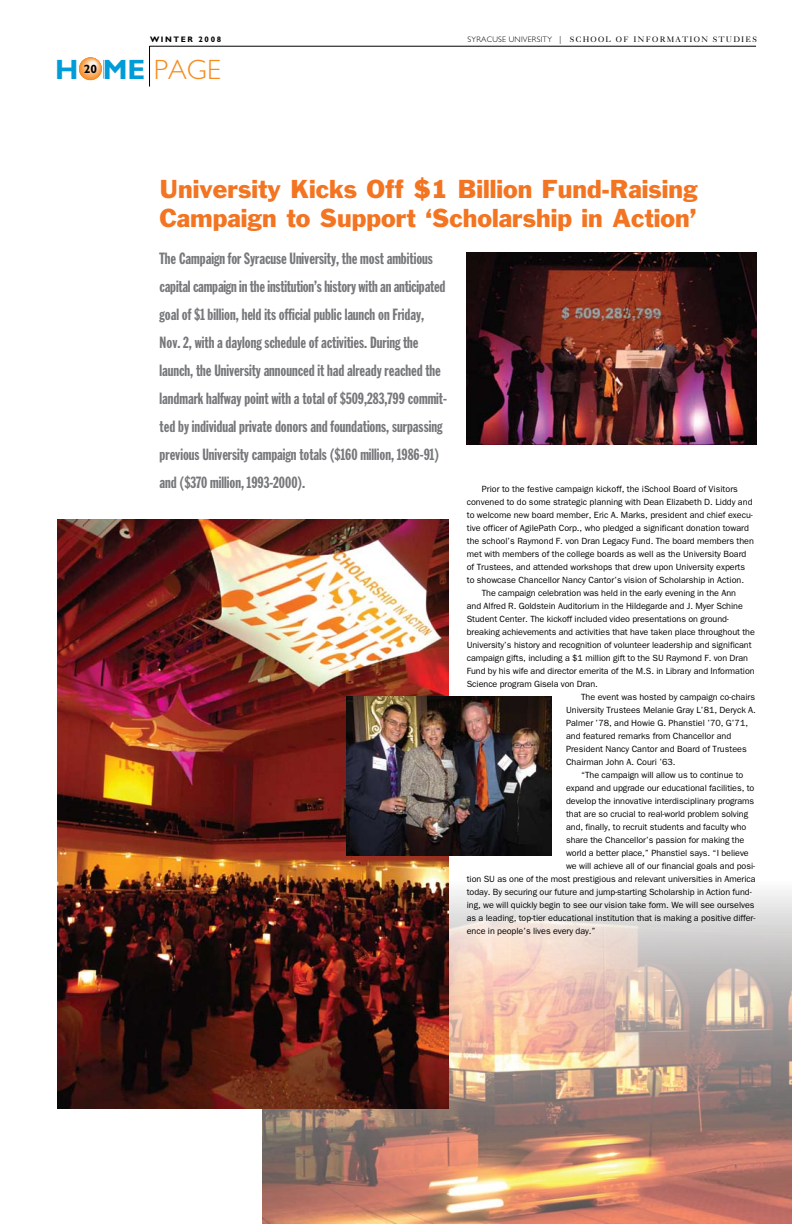
<style>
.page{position:relative;width:792px;height:1224px;background:#fff}
.page>*{position:absolute;margin:0;border:0;box-sizing:border-box;transform-origin:0 0}
.t1{font:700 28px "Gill Sans";color:#009cd7}
.t2{font:24px/28.8px "Franklin Gothic Std";color:#f37421}
.t3{font:16px/28px "Franklin Gothic Std Extra Cond";color:#77787b}
.t4{font:700 12px "Gill Sans";color:#000}
.t5{font:9px "Franklin Gothic";letter-spacing:-.005em;color:#000}
.t6{font:300 8px "Gill Sans";letter-spacing:.025em;color:#000}
.t7{font:8px "Caslon Five Forty";letter-spacing:.155em;color:#000}
.t8{font:700 8px "Gill Sans";letter-spacing:.2em;color:#000}
.s1{font-weight:300;color:#f68b1f}
.s2{font-family:"Caslon Five Forty";font-weight:400}
</style>
<div class="page">
<img style="left:262px;top:890px;width:530px;height:334px">
<hr style="left:149px;top:46px;width:1px;height:41px;background:#000">
<div style="left:79px;top:58px;width:23px;height:22px;background:#f78f26;border-radius:50%"></div>
<div style="left:80px;top:58px;width:21px;height:21px;background:#f89636;border-radius:50%"></div>
<svg style="left:80px;top:59px;width:21px;height:19px"></svg>
<hr style="left:150px;top:46px;width:606px;height:1px;background:#000">
<img style="left:57px;top:519px;width:392px;height:589px">
<img style="left:467px;top:252px;width:290px;height:192px">
<img style="left:346px;top:696px;width:205px;height:159px">
<p class="t8" style="left:150px;top:35px;width:73px">WINTER 2008</p>
<h1 class="t1" style="left:55px;top:53px;width:167px">HOME <span class="s1">PAGE</span></h1>
<h3 class="t4" style="left:84px;top:62px;width:15px">20</h3>
<p class="t6" style="left:468px;top:35px;width:131px">SYRACUSE UNIVERSITY | <span class="s2">S C H OOL</span></p>
<p class="t7" style="left:616px;top:35px;width:8px">OF</p>
<p class="t7" style="left:633px;top:35px;width:13px">INFO</p>
<p class="t7" style="left:660px;top:35px;width:30px">RMATION</p>
<p class="t7" style="left:713px;top:35px;width:35px">STU DIES</p>
<h2 class="t2" style="left:160px;top:175px;width:540px">University Kicks Off $1 Billion Fund-Raising<br>Campaign to Support ‘Scholarship in Action’</h2>
<p class="t3" style="left:160px;top:245px;width:289px">The Campaign for Syracuse University, the most ambitious capital campaign in the institution’s history with an anticipated goal of $1 billion, held its official public launch on Friday, Nov. 2, with a daylong schedule of activities. During the launch, the University announced it had already reached the landmark halfway point with a total of $509,283,799 commit&shy;ted by individual private donors and foundations, surpassing previous University campaign totals ($160 million, 1986-91) and ($370 million, 1993-2000).</p>
<p class="t5" style="left:482px;top:484px;width:258px">Prior to the festive campaign kickoff, the iSchool Board of Visitors</p>
<p class="t5" style="left:467px;top:497px;width:287px">convened to do some strategic planning with Dean Elizabeth D. Liddy and</p>
<p class="t5" style="left:467px;top:510px;width:288px">to welcome new board member, Eric A. Marks, president and chief execu-</p>
<p class="t5" style="left:467px;top:523px;width:284px">tive officer of AgilePath Corp., who pledged a significant donation toward</p>
<p class="t5" style="left:467px;top:536px;width:289px">the school’s Raymond F. von Dran Legacy Fund. The board members then</p>
<p class="t5" style="left:467px;top:549px;width:281px">met with members of the college boards as well as the University Board</p>
<p class="t5" style="left:467px;top:562px;width:280px">of Trustees, and attended workshops that drew upon University experts</p>
<p class="t5" style="left:467px;top:575px;width:279px">to showcase Chancellor Nancy Cantor’s vision of Scholarship in Action.</p>
<p class="t5" style="left:482px;top:588px;width:256px">The campaign celebration was held in the early evening in the Ann</p>
<p class="t5" style="left:467px;top:601px;width:278px">and Alfred R. Goldstein Auditorium in the Hildegarde and J. Myer Schine</p>
<p class="t5" style="left:467px;top:614px;width:264px">Student Center. The kickoff included video presentations on ground-</p>
<p class="t5" style="left:467px;top:627px;width:290px">breaking achievements and activities that have taken place throughout the</p>
<p class="t5" style="left:467px;top:640px;width:286px">University’s history and recognition of volunteer leadership and significant</p>
<p class="t5" style="left:467px;top:653px;width:283px">campaign gifts, including a $1 million gift to the SU Raymond F. von Dran</p>
<p class="t5" style="left:467px;top:666px;width:289px">Fund by his wife and director emerita of the M.S. in Library and Information</p>
<p class="t5" style="left:467px;top:679px;width:133px">Science program Gisela von Dran.</p>
<p class="t5" style="left:581px;top:692px;width:176px">The event was hosted by campaign co-chairs</p>
<p class="t5" style="left:566px;top:705px;width:191px">University Trustees Melanie Gray L’81, Deryck A.</p>
<p class="t5" style="left:566px;top:718px;width:184px">Palmer ’78, and Howie G. Phanstiel ’70, G’71,</p>
<p class="t5" style="left:566px;top:731px;width:167px">and featured remarks from Chancellor and</p>
<p class="t5" style="left:566px;top:744px;width:182px">President Nancy Cantor and Board of Trustees</p>
<p class="t5" style="left:566px;top:757px;width:111px">Chairman John A. Couri ’63.</p>
<p class="t5" style="left:581px;top:770px;width:164px">“The campaign will allow us to continue to</p>
<p class="t5" style="left:566px;top:783px;width:190px">expand and upgrade our educational facilities, to</p>
<p class="t5" style="left:566px;top:796px;width:190px">develop the innovative interdisciplinary programs</p>
<p class="t5" style="left:566px;top:809px;width:184px">that are so crucial to real-world problem solving</p>
<p class="t5" style="left:566px;top:822px;width:182px">and, finally, to recruit students and faculty who</p>
<p class="t5" style="left:566px;top:835px;width:180px">share the Chancellor’s passion for making the</p>
<p class="t5" style="left:566px;top:848px;width:184px">world a better place,” Phanstiel says. “I believe</p>
<p class="t5" style="left:566px;top:861px;width:191px">we will achieve all of our financial goals and posi-</p>
<p class="t5" style="left:467px;top:874px;width:290px">tion SU as one of the most prestigious and relevant universities in America</p>
<p class="t5" style="left:467px;top:887px;width:286px">today. By securing our future and jump-starting Scholarship in Action fund-</p>
<p class="t5" style="left:467px;top:900px;width:289px">ing, we will quickly begin to see our vision take form. We will see ourselves</p>
<p class="t5" style="left:467px;top:913px;width:290px">as a leading, top-tier educational institution that is making a positive differ-</p>
<p class="t5" style="left:467px;top:926px;width:130px">ence in people’s lives every day.”</p>
</div>
